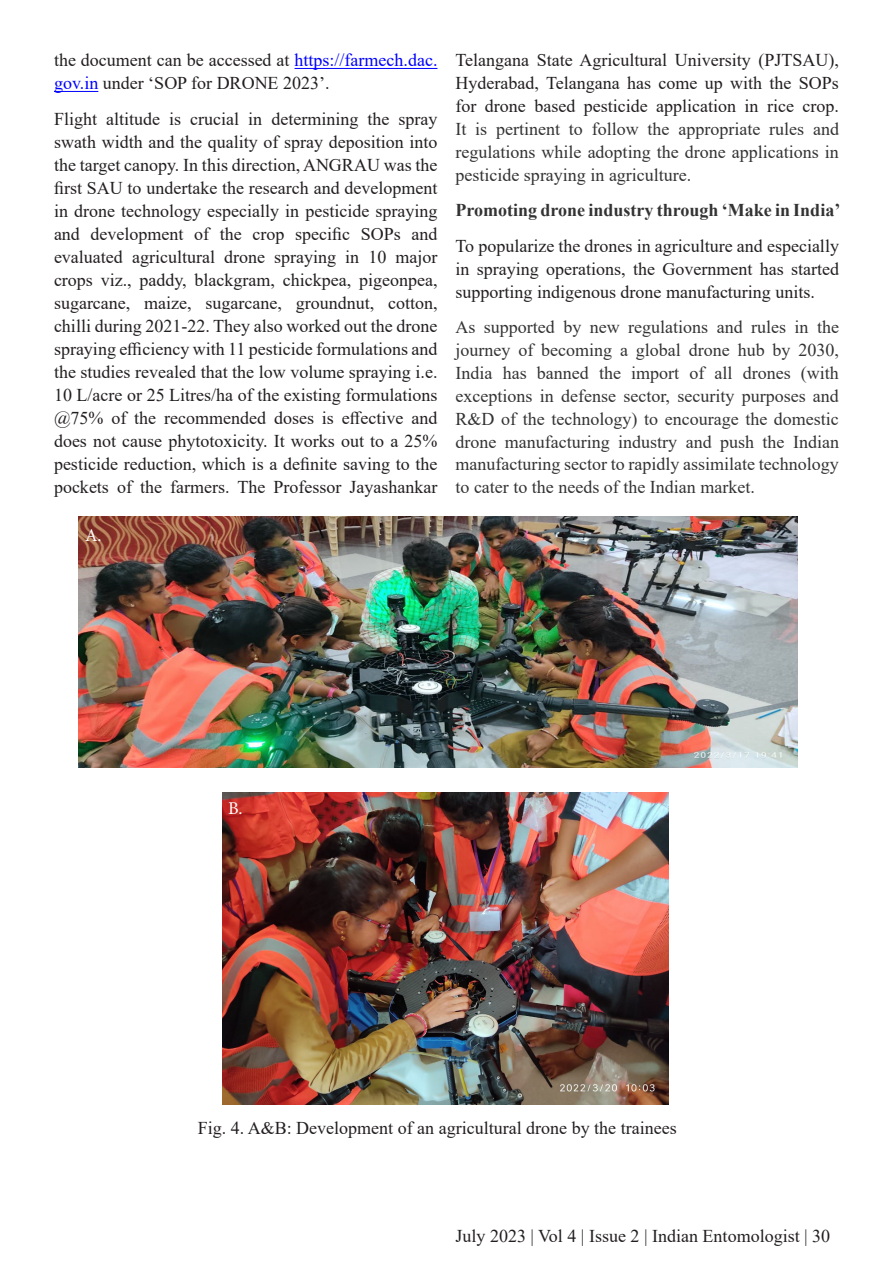
<style>
.page{position:relative;width:893px;height:1263px;background:#fff}
.page>*{position:absolute;margin:0;border:0;box-sizing:border-box;transform-origin:0 0}
.t1{font:18px/23px "Times New Roman";color:#231f20;text-align:justify}
.Normal__Web{font:18px/22.8px "Times New Roman";color:#333;text-align:justify}
.Normal__Web-2{font:700 18px "Times New Roman";color:#333}
.t2{font:18px "Minion Pro";color:#fff}
.s1{color:#00f}
.s2{color:#333}
</style>
<div class="page">
<hr style="left:295px;top:68px;width:142px;height:1px;background:#00f">
<hr style="left:54px;top:91px;width:44px;height:1px;background:#00f">
<img style="left:78px;top:516px;width:719px;height:251px">
<img style="left:222px;top:792px;width:447px;height:312px">
<p class="t1" style="left:54px;top:48px;width:385px">the document can be accessed at <span class="s1">https://farmech.dac. gov.in</span> under ‘SOP for DRONE 2023’.</p>
<p class="t1" style="left:54px;top:107px;width:385px">Flight altitude is crucial in determining the spray swath width and the quality of spray deposition into the target canopy. In this direction, ANGRAU was the first SAU to undertake the research and development in drone technology especially in pesticide spraying and development of the crop specific SOPs and evaluated agricultural drone spraying in 10 major crops viz., paddy, blackgram, chickpea, pigeonpea, sugarcane, maize, sugarcane, groundnut, cotton, chilli during 2021-22. They also worked out the drone spraying efficiency with 11 pesticide formulations and the studies revealed that the low volume spraying i.e.<br>10 L/acre or 25 Litres/ha of the existing formulations @75% of the recommended doses is effective and does not cause phytotoxicity. It works out to a 25% pesticide reduction, which is a definite saving to the pockets of the farmers. The Professor Jayashankar</p>
<p class="t2" style="left:85px;top:524px;width:18px">A.</p>
<p class="t1" style="left:455px;top:48px;width:385px">Telangana State Agricultural University (PJTSAU), Hyderabad, Telangana has come up with the SOPs for drone based pesticide application in rice crop.<br><span class="s2">It is pertinent to follow the appropriate rules and regulations while adopting the drone applications in pesticide spraying in agriculture.</span></p>
<p class="Normal__Web-2" style="left:455px;top:197px;width:386px">Promoting drone industry through ‘Make in India’</p>
<p class="t1" style="left:455px;top:234px;width:385px">To popularize the drones in agriculture and especially in spraying operations, the Government has started supporting indigenous drone manufacturing units.</p>
<p class="Normal__Web" style="left:455px;top:315px;width:385px">As supported by new regulations and rules in the journey of becoming a global drone hub by 2030, India has banned the import of all drones (with exceptions in defense sector, security purposes and R&amp;D of the technology) to encourage the domestic drone manufacturing industry and push the Indian manufacturing sector to rapidly assimilate technology to cater to the needs of the Indian market.</p>
<p class="t2" style="left:228px;top:796px;width:16px">B.</p>
<p class="t1" style="left:198px;top:1116px;width:480px">Fig. 4. A&amp;B: Development of an agricultural drone by the trainees</p>
<p class="t1" style="left:455px;top:1224px;width:376px">July 2023 | Vol 4 | Issue 2 | Indian Entomologist | 30</p>
</div>
